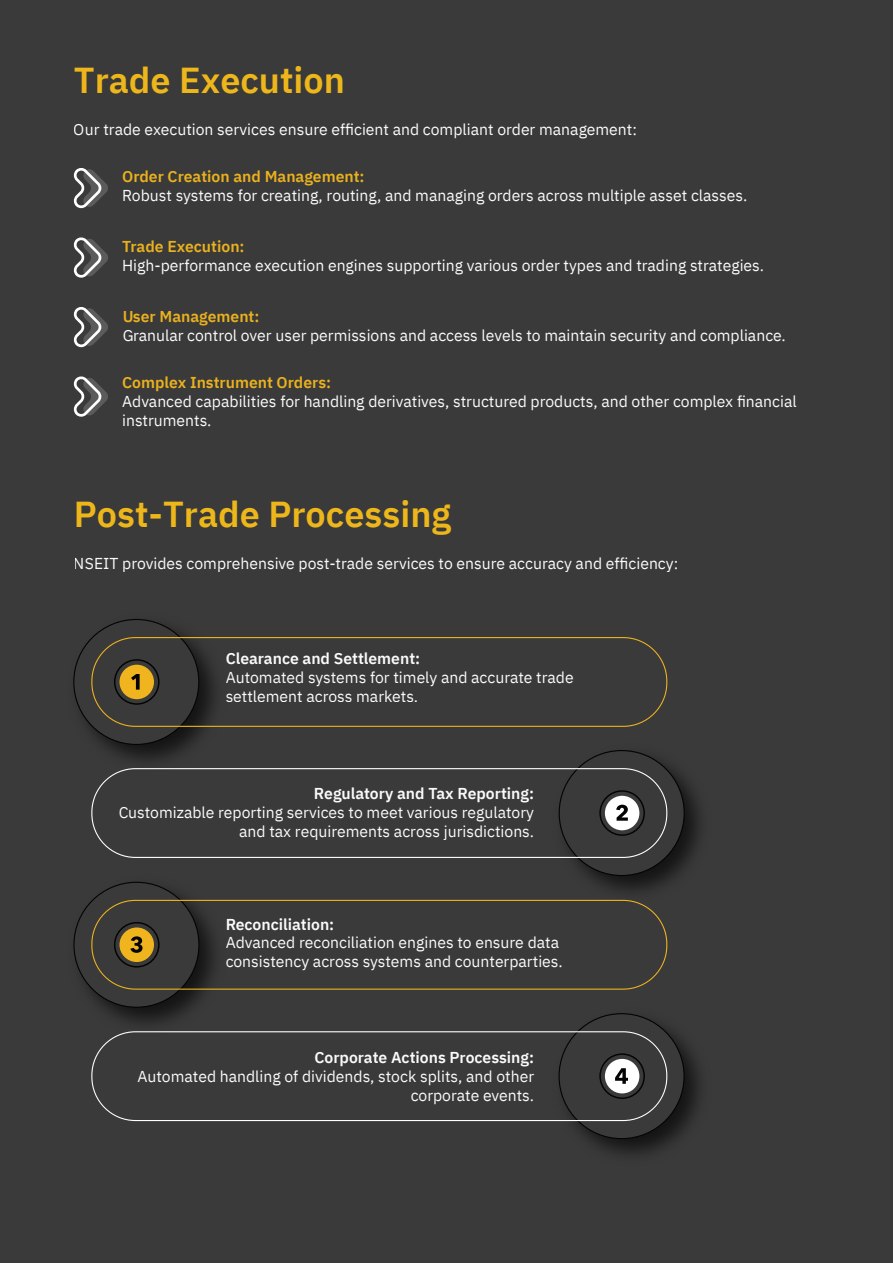
<style>
.page{position:relative;width:893px;height:1263px;background:#393a39}
.page>*{position:absolute;margin:0;border:0;box-sizing:border-box;transform-origin:0 0}
.t1{font:600 36px "IBM Plex Sans";color:#edb61b}
.t2{font:15.75px/18.9px "IBM Plex Sans";color:#fff}
.t3{font:600 15.75px "IBM Plex Sans";color:#fff}
.t4{font:600 15.75px "IBM Plex Sans";color:#efb41e}
</style>
<div class="page">
<svg style="left:73px;top:168px;width:35px;height:41px"></svg>
<svg style="left:73px;top:237px;width:35px;height:41px"></svg>
<svg style="left:73px;top:307px;width:35px;height:41px"></svg>
<svg style="left:73px;top:376px;width:35px;height:41px"></svg>
<img style="left:75px;top:881px;width:158px;height:142px">
<div style="left:74px;top:882px;width:125px;height:125px;background:#393a39;border-radius:50%"></div>
<img style="left:546px;top:750px;width:154px;height:150px">
<div style="left:559px;top:750px;width:125px;height:125px;background:#393a39;border-radius:50%"></div>
<img style="left:73px;top:619px;width:132px;height:141px">
<div style="left:74px;top:619px;width:125px;height:125px;background:#393a39;border-radius:50%"></div>
<img style="left:546px;top:1013px;width:154px;height:141px">
<div style="left:559px;top:1014px;width:125px;height:125px;background:#393a39;border-radius:50%"></div>
<svg style="left:91px;top:637px;width:576px;height:90px"></svg>
<svg style="left:114px;top:659px;width:46px;height:46px"></svg>
<svg style="left:91px;top:900px;width:576px;height:90px"></svg>
<svg style="left:114px;top:922px;width:46px;height:45px"></svg>
<svg style="left:91px;top:768px;width:576px;height:90px"></svg>
<svg style="left:599px;top:790px;width:46px;height:46px"></svg>
<svg style="left:91px;top:1031px;width:576px;height:90px"></svg>
<svg style="left:599px;top:1053px;width:46px;height:46px"></svg>
<h1 class="t1" style="left:74px;top:52px;width:273px">Trade Execution</h1>
<p class="t2" style="left:74px;top:119px;width:565px">Our trade execution services ensure efficient and compliant order management:</p>
<p class="t4" style="left:122px;top:164px;width:244px">Order Creation and Management:</p>
<p class="t2" style="left:122px;top:185px;width:627px">Robust systems for creating, routing, and managing orders across multiple asset classes.</p>
<p class="t4" style="left:122px;top:234px;width:124px">Trade Execution:</p>
<p class="t2" style="left:122px;top:254px;width:643px">High-performance execution engines supporting various order types and trading strategies.</p>
<p class="t4" style="left:122px;top:304px;width:139px">User Management:</p>
<p class="t2" style="left:122px;top:325px;width:665px">Granular control over user permissions and access levels to maintain security and compliance.</p>
<p class="t4" style="left:122px;top:370px;width:211px">Complex Instrument Orders:</p>
<p class="t2" style="left:122px;top:391px;width:676px">Advanced capabilities for handling derivatives, structured products, and other complex financial instruments.</p>
<h1 class="t1" style="left:74px;top:485px;width:379px">Post-Trade Processing</h1>
<p class="t2" style="left:74px;top:552px;width:606px">NSEIT provides comprehensive post-trade services to ensure accuracy and efficiency:</p>
<p class="t3" style="left:226px;top:646px;width:196px">Clearance and Settlement:</p>
<p class="t2" style="left:226px;top:666px;width:350px">Automated systems for timely and accurate trade settlement across markets.</p>
<p class="t3" style="left:314px;top:781px;width:222px">Regulatory and Tax Reporting:</p>
<p class="t2" style="left:118px;top:801px;width:417px;text-align:right">Customizable reporting services to meet various regulatory and tax requirements across jurisdictions.</p>
<p class="t3" style="left:226px;top:911px;width:110px">Reconciliation:</p>
<p class="t2" style="left:226px;top:932px;width:339px">Advanced reconciliation engines to ensure data consistency across systems and counterparties.</p>
<p class="t3" style="left:314px;top:1045px;width:221px">Corporate Actions Processing:</p>
<p class="t2" style="left:137px;top:1065px;width:398px;text-align:right">Automated handling of dividends, stock splits, and other corporate events.</p>
</div>
